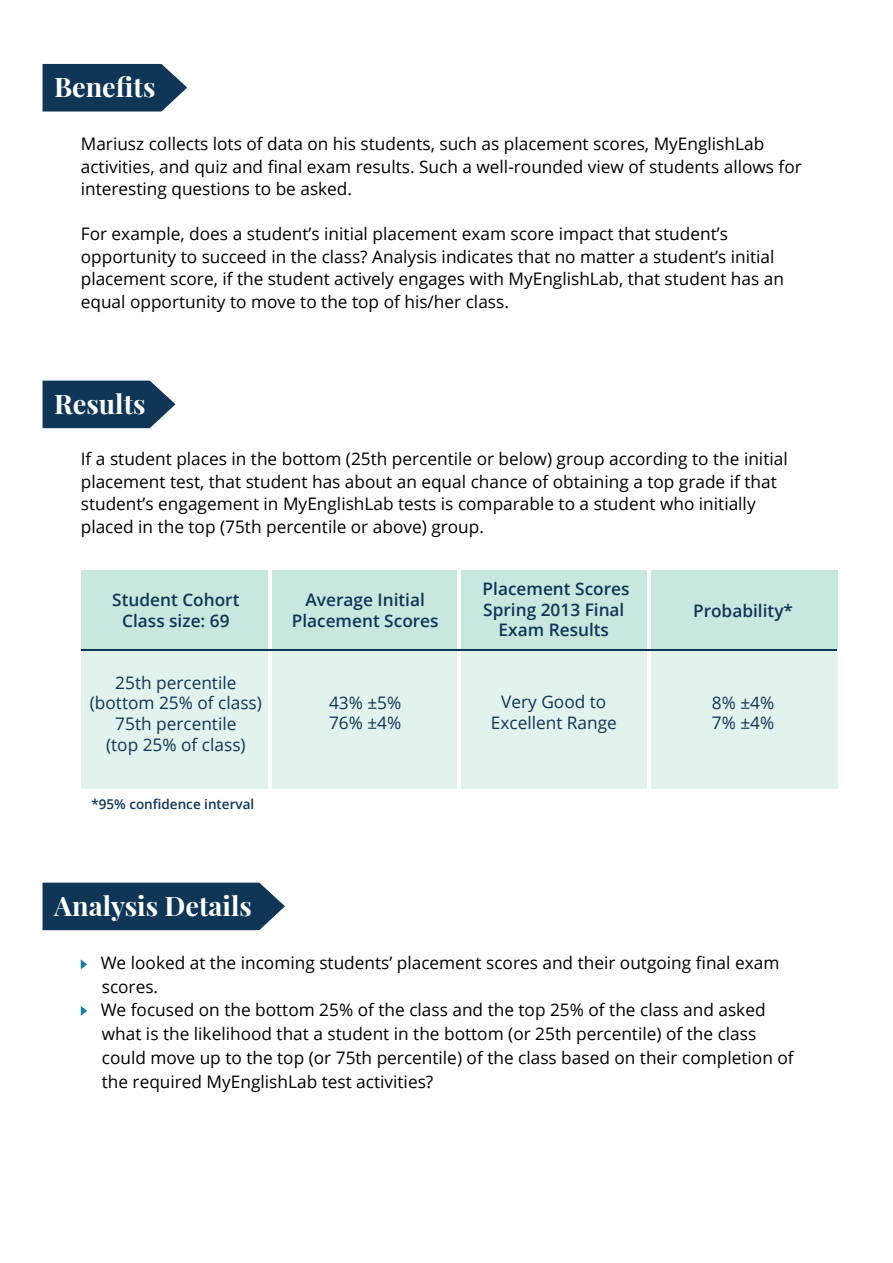
<style>
.page{position:relative;width:893px;height:1263px;background:#fff}
.page>*{position:absolute;margin:0;border:0;box-sizing:border-box;transform-origin:0 0}
.t1{font:700 27px "Playfair Display";color:#fff}
.t2{font:17.25px/22.5px "Open Sans";color:#000}
.t3{font:600 17.25px/20.7px "Open Sans";color:#0f3557;text-align:center}
.t4{font:17.25px/20.7px "Open Sans";color:#0f3557;text-align:center}
.t5{font:600 13.5px "Open Sans";color:#0f3557}
</style>
<div class="page">
<svg style="left:43px;top:64px;width:144px;height:48px;background:#264867"></svg>
<svg style="left:43px;top:381px;width:132px;height:47px;background:#254766"></svg>
<svg style="left:81px;top:959px;width:6px;height:10px"></svg>
<svg style="left:81px;top:1006px;width:6px;height:10px"></svg>
<div style="left:82px;top:648px;width:186px;height:140px;background:#e2f2ed"></div>
<div style="left:273px;top:648px;width:184px;height:140px;background:#e2f2ed"></div>
<div style="left:461px;top:648px;width:185px;height:140px;background:#e2f2ed"></div>
<div style="left:651px;top:648px;width:186px;height:140px;background:#e2f2ed"></div>
<div style="left:82px;top:570px;width:186px;height:79px;background:#c8e7de"></div>
<div style="left:273px;top:570px;width:184px;height:79px;background:#c8e7de"></div>
<div style="left:461px;top:570px;width:185px;height:79px;background:#c8e7de"></div>
<div style="left:651px;top:570px;width:186px;height:79px;background:#c8e7de"></div>
<hr style="left:82px;top:649px;width:755px;height:2px;background:#0f3557">
<div style="left:43px;top:883px;width:242px;height:47px;background:#0f3557"></div>
<h1 class="t1" style="left:54px;top:68px;width:103px">Benefits</h1>
<p class="t2" style="left:81px;top:132px;width:723px">Mariusz collects lots of data on his students, such as placement scores, MyEnglishLab activities, and quiz and final exam results. Such a well-rounded view of students allows for interesting questions to be asked.</p>
<p class="t2" style="left:81px;top:222px;width:705px">For example, does a student’s initial placement exam score impact that student’s opportunity to succeed in the class? Analysis indicates that no matter a student’s initial placement score, if the student actively engages with MyEnglishLab, that student has an equal opportunity to move to the top of his/her class.</p>
<h1 class="t1" style="left:54px;top:385px;width:93px">Results</h1>
<p class="t2" style="left:81px;top:447px;width:708px">If a student places in the bottom (25th percentile or below) group according to the initial placement test, that student has about an equal chance of obtaining a top grade if that student’s engagement in MyEnglishLab tests is comparable to a student who initially placed in the top (75th percentile or above) group.</p>
<p class="t3" style="left:112px;top:589px;width:129px">Student Cohort<br>Class size: 69</p>
<p class="t4" style="left:90px;top:671px;width:174px">25th percentile (bottom 25% of class)<br>75th percentile<br>(top 25% of class)</p>
<p class="t5" style="left:91px;top:794px;width:164px">*95% confidence interval</p>
<p class="t3" style="left:292px;top:589px;width:148px">Average Initial<br>Placement Scores</p>
<p class="t4" style="left:329px;top:692px;width:74px;text-align:left">43% ±5%<br>76% ±4%</p>
<h1 class="t1" style="left:54px;top:887px;width:199px">Analysis Details</h1>
<p class="t3" style="left:483px;top:578px;width:148px">Placement Scores<br>Spring 2013 Final<br>Exam Results</p>
<p class="t4" style="left:491px;top:691px;width:128px">Very Good to<br>Excellent Range</p>
<p class="t3" style="left:693px;top:600px;width:101px">Probability*</p>
<p class="t4" style="left:712px;top:692px;width:64px;text-align:left">8% ±4%<br>7% ±4%</p>
<p class="t2" style="left:101px;top:951px;width:694px;line-height:23.7px">We looked at the incoming students’ placement scores and their outgoing final exam scores.<br>We focused on the bottom 25% of the class and the top 25% of the class and asked what is the likelihood that a student in the bottom (or 25th percentile) of the class could move up to the top (or 75th percentile) of the class based on their completion of the required MyEnglishLab test activities?</p>
</div>
